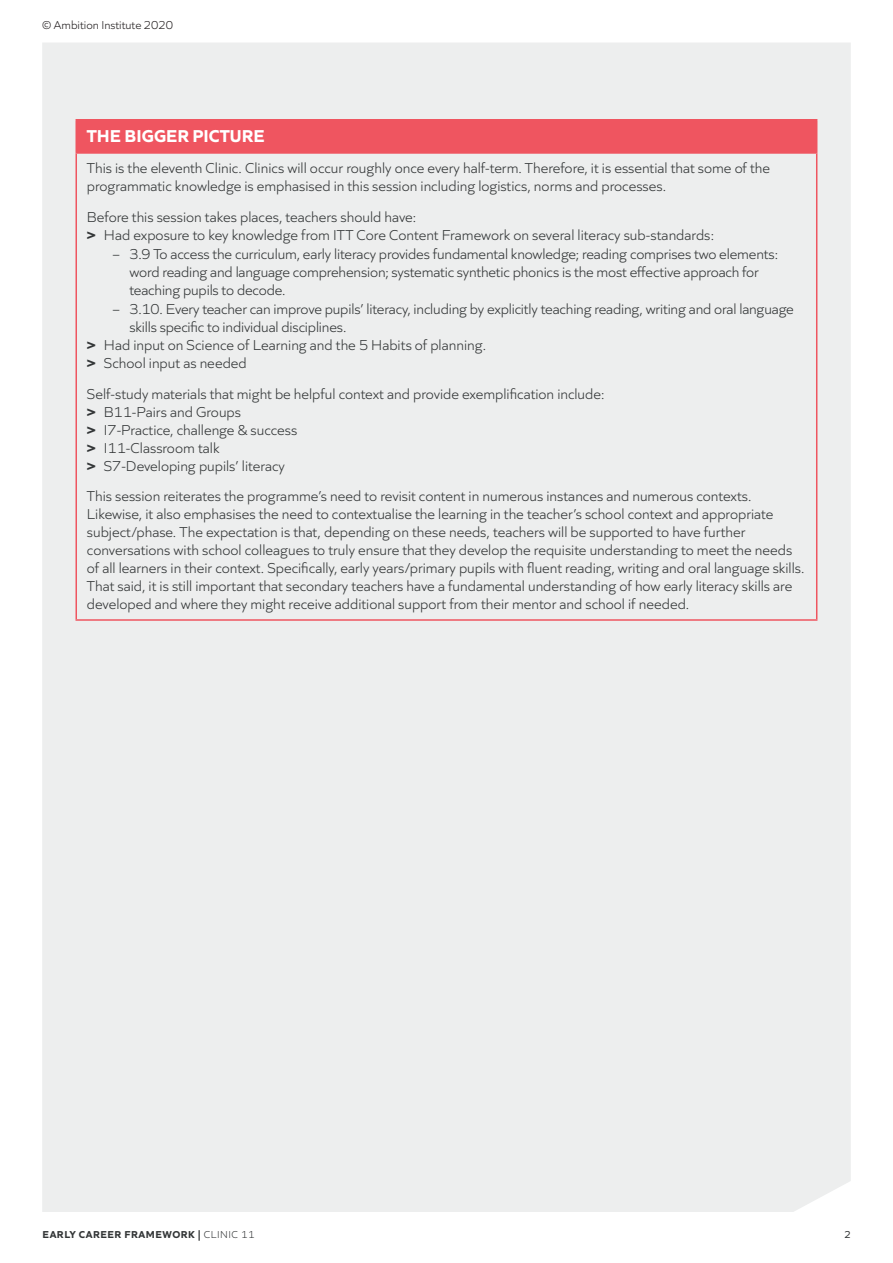
<style>
.page{position:relative;width:893px;height:1263px;background:#fff}
.page>*{position:absolute;margin:0;border:0;box-sizing:border-box;transform-origin:0 0}
.t1{font:700 18px "Quiet Sans";color:#fff}
.t2{font:300 15px/18px "Quiet Sans";color:#333637}
.t3{font:300 12px "Quiet Sans";color:#231f20}
.t4{font:700 10.5px "Quiet Sans";letter-spacing:.05em;color:#333637}
.t5{font:10.5px "Quiet Sans";color:#333637}
.s1{font-weight:700}
.s2{font-weight:300}
</style>
<div class="page">
<div style="left:42px;top:43px;width:809px;height:1169px;background:#edeeee"></div>
<div style="left:76px;top:120px;width:741px;height:33px;background:#ef5560"></div>
<hr style="left:75px;top:119px;width:742px;height:2px;background:#ef5560">
<hr style="left:75px;top:121px;width:2px;height:31px;background:#ef5560">
<hr style="left:75px;top:152px;width:742px;height:2px;background:#ef5560">
<hr style="left:75px;top:154px;width:2px;height:465px;background:#ef5560">
<hr style="left:816px;top:154px;width:1px;height:465px;background:#ef5560">
<hr style="left:75px;top:619px;width:742px;height:2px;background:#ef5560">
<p class="t3" style="left:42px;top:16px;width:133px">© Ambition Institute 2020</p>
<p class="t1" style="left:87px;top:122px;width:179px">THE BIGGER PICTURE</p>
<p class="t2" style="left:87px;top:159px;width:685px;line-height:17.5px">This is the eleventh Clinic. Clinics will occur roughly once every half-term. Therefore, it is essential that some of the programmatic knowledge is emphasised in this session including logistics, norms and processes.</p>
<p class="t2" style="left:87px;top:207px;width:629px">Before this session takes places, teachers should have:<br><span class="s1">&gt;</span> Had exposure to key knowledge from ITT Core Content Framework on several literacy sub-standards:</p>
<p class="t2" style="left:129px;top:245px;width:650px;line-height:17.5px;text-indent:-17px">– 3.9 To access the curriculum, early literacy provides fundamental knowledge; reading comprises two elements: word reading and language comprehension; systematic synthetic phonics is the most effective approach for teaching pupils to decode.</p>
<p class="t2" style="left:112px;top:299px;width:683px">– 3.10. Every teacher can improve pupils’ literacy, including by explicitly teaching reading, writing and oral language</p>
<p class="t2" style="left:129px;top:317px;width:219px">skills specific to individual disciplines.</p>
<p class="t2" style="left:87px;top:335px;width:401px"><span class="s1">&gt;</span> Had input on Science of Learning and the 5 Habits of planning.</p>
<p class="t2" style="left:87px;top:353px;width:161px"><span class="s1">&gt;</span> School input as needed</p>
<p class="t2" style="left:87px;top:384px;width:519px">Self-study materials that might be helpful context and provide exemplification include: <span class="s1">&gt;</span> B11-Pairs and Groups<br><span class="s1">&gt;</span> I7-Practice, challenge &amp; success<br><span class="s1">&gt;</span> I11-Classroom talk<br><span class="s1">&gt;</span> S7-Developing pupils’ literacy</p>
<p class="t2" style="left:87px;top:486px;width:719px">This session reiterates the programme’s need to revisit content in numerous instances and numerous contexts.<br>Likewise, it also emphasises the need to contextualise the learning in the teacher’s school context and appropriate subject/phase. The expectation is that, depending on these needs, teachers will be supported to have further conversations with school colleagues to truly ensure that they develop the requisite understanding to meet the needs of all learners in their context. Specifically, early years/primary pupils with fluent reading, writing and oral language skills.<br>That said, it is still important that secondary teachers have a fundamental understanding of how early literacy skills are developed and where they might receive additional support from their mentor and school if needed.</p>
<p class="t4" style="left:43px;top:1226px;width:213px">EARLY CAREER FRAMEWORK | <span class="s2">CLINIC 11</span></p>
<p class="t5" style="left:844px;top:1226px;width:8px">2</p>
</div>
